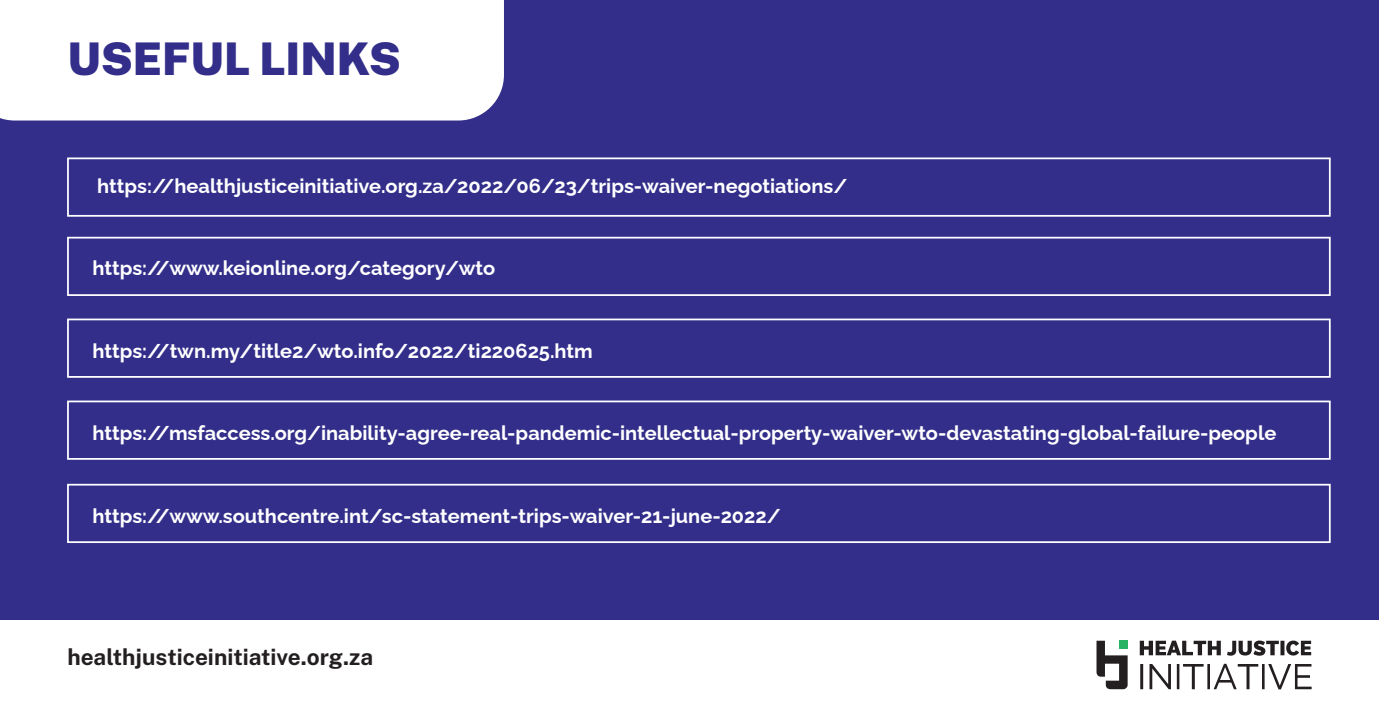
<style>
.page{position:relative;width:1379px;height:709px;background:#fff}
.page>*{position:absolute;margin:0;border:0;box-sizing:border-box;transform-origin:0 0}
.t1{font:900 45px "Public Sans";color:#322e8a}
.t2{font:700 22.5px "Public Sans";color:#231f20}
.t3{font:700 20px "Raleway";color:#fff}
</style>
<div class="page">
<div style="left:0;top:0;width:1378px;height:620px;background:#322e8a"></div>
<div style="left:67px;top:157px;width:1263px;height:60px;border:2px solid #fff"></div>
<div style="left:67px;top:237px;width:1263px;height:59px;border:2px solid #fff"></div>
<div style="left:67px;top:318px;width:1263px;height:60px;border:2px solid #fff"></div>
<div style="left:67px;top:400px;width:1263px;height:60px;border:2px solid #fff"></div>
<div style="left:67px;top:484px;width:1263px;height:59px;border:2px solid #fff"></div>
<svg style="left:0;top:0;width:504px;height:120px"></svg>
<svg style="left:1139px;top:640px;width:172px;height:49px"></svg>
<svg style="left:1096px;top:640px;width:31px;height:49px"></svg>
<h1 class="t1" style="left:67px;top:29px;width:335px">USEFUL LINKS</h1>
<p class="t3" style="left:97px;top:170px;width:751px">https://healthjusticeinitiative.org.za/2022/06/23/trips-waiver-negotiations/</p>
<p class="t3" style="left:92px;top:252px;width:404px">https://www.keionline.org/category/wto</p>
<p class="t3" style="left:92px;top:335px;width:502px">https://twn.my/title2/wto.info/2022/ti220625.htm</p>
<p class="t3" style="left:92px;top:417px;width:1185px">https://msfaccess.org/inability-agree-real-pandemic-intellectual-property-waiver-wto-devastating-global-failure-people</p>
<p class="t3" style="left:92px;top:500px;width:690px">https://www.southcentre.int/sc-statement-trips-waiver-21-june-2022/</p>
<p class="t2" style="left:67px;top:641px;width:307px">healthjusticeinitiative.org.za</p>
</div>
